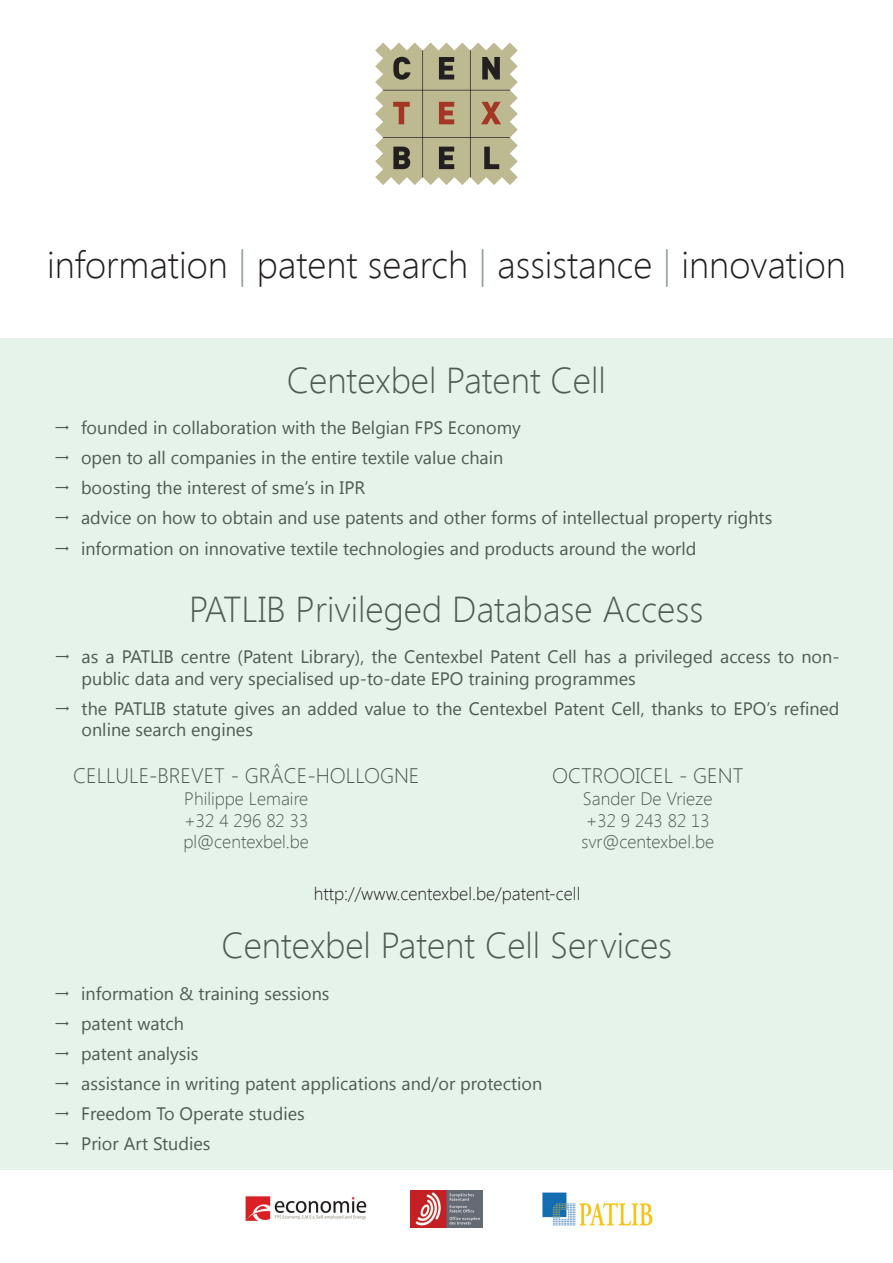
<style>
.page{position:relative;width:893px;height:1263px;background:#fff}
.page>*{position:absolute;margin:0;border:0;box-sizing:border-box;transform-origin:0 0}
.t1{font:300 37.5px "Segoe UI";color:#231f20}
.t2{font:300 36px "Segoe UI";color:#4d5b52}
.t3{font:300 21px "Segoe UI";color:#4d5b52}
.t4{font:18px/21.6px "Segoe UI";color:#4d5b52}
.t5{font:300 18px "Segoe UI";color:#4d5b52}
.t6{font:300 18px "Segoe UI";color:#231f20}
.s1{color:#96a49b}
</style>
<div class="page">
<div style="left:0;top:338px;width:893px;height:831px;background:#e6f3ea"></div>
<img style="left:410px;top:1191px;width:73px;height:36px">
<img style="left:245px;top:1196px;width:122px;height:26px">
<img style="left:543px;top:1193px;width:109px;height:32px">
<svg style="left:375px;top:43px;width:143px;height:142px;background:#b4ae8e"></svg>
<p class="t1" style="left:47px;top:239px;width:800px">information <span class="s1">|</span> patent search <span class="s1">|</span> assistance <span class="s1">|</span> innovation</p>
<p class="t2" style="left:287px;top:355px;width:320px">Centexbel Patent Cell</p>
<p class="t4" style="left:81px;top:416px;width:441px">founded in collaboration with the Belgian FPS Economy</p>
<p class="t4" style="left:81px;top:446px;width:424px">open to all companies in the entire textile value chain</p>
<p class="t4" style="left:81px;top:476px;width:286px">boosting the interest of sme’s in IPR</p>
<p class="t4" style="left:81px;top:506px;width:693px">advice on how to obtain and use patents and other forms of intellectual property rights</p>
<p class="t4" style="left:81px;top:536px;width:617px">information on innovative textile technologies and products around the world</p>
<p class="t2" style="left:189px;top:584px;width:516px">PATLIB Privileged Database Access</p>
<p class="t4" style="left:82px;top:645px;width:759px">as a PATLIB centre (Patent Library), the Centexbel Patent Cell has a privileged access to non&shy;public data and very specialised up-to-date EPO training programmes</p>
<p class="t4" style="left:82px;top:697px;width:759px">the PATLIB statute gives an added value to the Centexbel Patent Cell, thanks to EPO’s refined online search engines</p>
<p class="t3" style="left:73px;top:761px;width:348px">CELLULE-BREVET - GRÂCE-HOLLOGNE</p>
<p class="t5" style="left:184px;top:786px;width:126px">Philippe Lemaire</p>
<p class="t5" style="left:184px;top:808px;width:126px">+32 4 296 82 33</p>
<p class="t5" style="left:184px;top:829px;width:127px">pl@centexbel.be</p>
<p class="t3" style="left:552px;top:761px;width:193px">OCTROOICEL - GENT</p>
<p class="t5" style="left:583px;top:786px;width:131px">Sander De Vrieze</p>
<p class="t5" style="left:586px;top:808px;width:126px">+32 9 243 82 13</p>
<p class="t5" style="left:581px;top:829px;width:134px">svr@centexbel.be</p>
<p class="t6" style="left:314px;top:881px;width:268px">http://www.centexbel.be/patent-cell</p>
<p class="t2" style="left:221px;top:921px;width:452px">Centexbel Patent Cell Services</p>
<p class="t4" style="left:81px;top:982px;width:250px">information &amp; training sessions</p>
<p class="t4" style="left:81px;top:1012px;width:104px">patent watch</p>
<p class="t4" style="left:81px;top:1042px;width:119px">patent analysis</p>
<p class="t4" style="left:81px;top:1072px;width:462px">assistance in writing patent applications and/or protection</p>
<p class="t4" style="left:81px;top:1102px;width:225px">Freedom To Operate studies</p>
<p class="t4" style="left:81px;top:1132px;width:131px">Prior Art Studies</p>
</div>
